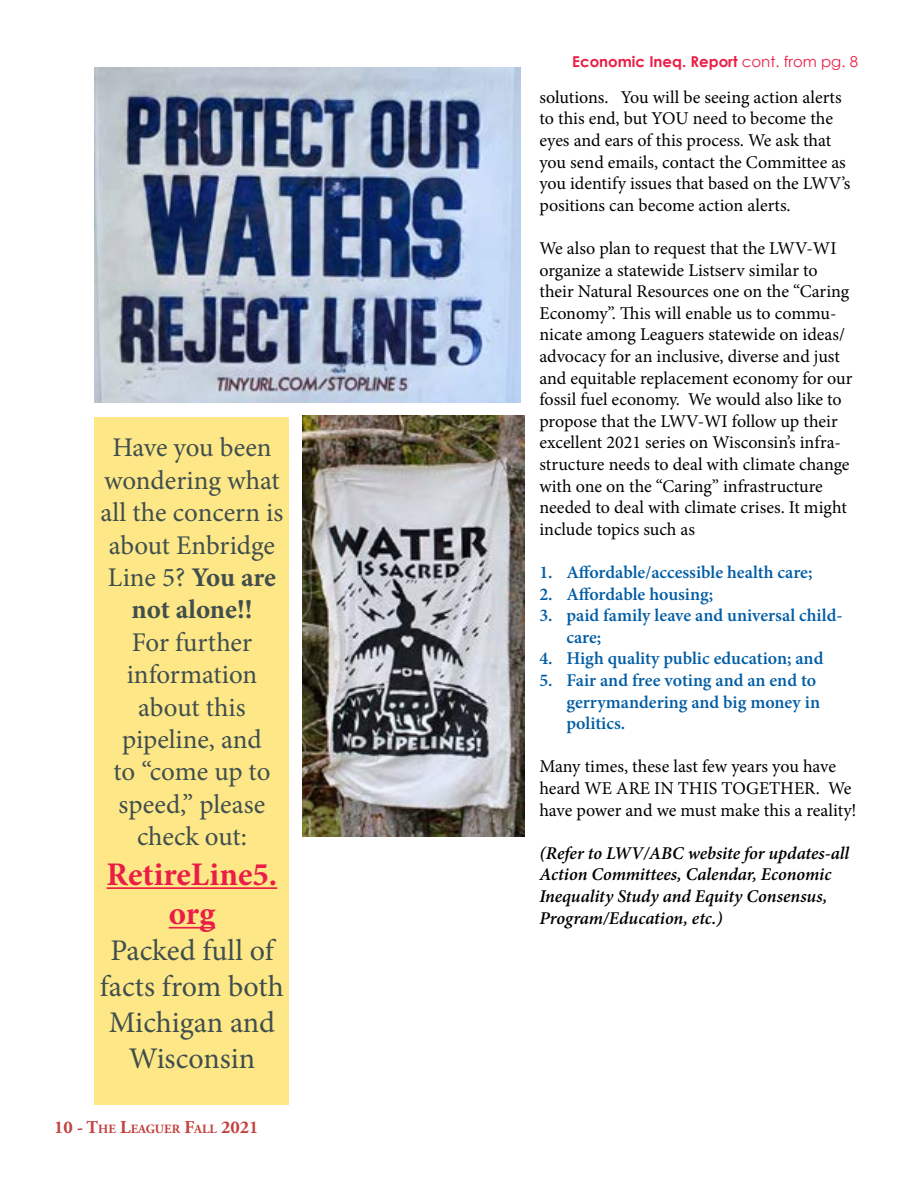
<style>
.page{position:relative;width:918px;height:1188px;background:#fff}
.page>*{position:absolute;margin:0;border:0;box-sizing:border-box;transform-origin:0 0}
.t1{font:700 33px/39.6px "Minion Pro";color:#eb1d47;text-align:center}
.t2{font:30px/36px "Minion Pro";color:#404e4d;text-align:center}
.t3{font:27px/32.4px "Minion Pro";color:#404e4d;text-align:center}
.t4{font:18px/21.6px "Minion Pro";color:#000}
.t5{font:600 18px/21.6px "Minion Pro";letter-spacing:-.005em;color:#005da5}
.t6{font:italic 600 18px/21.6px "Minion Pro";letter-spacing:-.005em;color:#000}
.t7{font:700 15px "Century Gothic";color:#eb1d47}
.t8{font:700 12.6px "Adobe Garamond Pro";color:#c3423f}
.s1{font-weight:700}
.s2{font-size:18px}
.s3{font-weight:400}
</style>
<div class="page">
<img style="left:94px;top:68px;width:426px;height:335px">
<img style="left:303px;top:416px;width:221px;height:420px">
<div style="left:94px;top:417px;width:195px;height:688px;background:#fde787"></div>
<hr style="left:107px;top:887px;width:170px;height:2px;background:#eb1d47">
<hr style="left:169px;top:927px;width:46px;height:2px;background:#eb1d47">
<h3 class="t3" style="left:101px;top:432px;width:184px">Have you been wondering what all the concern is about Enbridge<br>Line 5? <span class="s1">You are not alone!!</span></h3>
<h3 class="t3" style="left:113px;top:626px;width:159px">For further information about this pipeline, and to “come up to speed,” please check out:</h3>
<h1 class="t1" style="left:107px;top:854px;width:172px">RetireLine5. org</h1>
<h2 class="t2" style="left:100px;top:933px;width:185px">Packed full of facts from both<br>Michigan and<br>Wisconsin</h2>
<p class="t8" style="left:54px;top:1121px;width:206px"><span class="s2">10 - T</span>HE <span class="s2">L</span>EAGUER <span class="s2">F</span>ALL <span class="s2">2021</span></p>
<p class="t7" style="left:572px;top:51px;width:287px">Economic Ineq. Report <span class="s3">cont. from pg. 8</span></p>
<p class="t4" style="left:539px;top:86px;width:312px">solutions. You will be seeing action alerts to this end, but YOU need to become the eyes and ears of this process. We ask that you send emails, contact the Committee as you identify issues that based on the LWV’s positions can become action alerts.</p>
<p class="t4" style="left:539px;top:237px;width:315px">We also plan to request that the LWV-WI organize a statewide Listserv similar to their Natural Resources one on the “Caring Economy”. This will enable us to commu&shy;nicate among Leaguers statewide on ideas/ advocacy for an inclusive, diverse and just and equitable replacement economy for our fossil fuel economy. We would also like to propose that the LWV-WI follow up their excellent 2021 series on Wisconsin’s infra&shy;structure needs to deal with climate change with one on the “Caring” infrastructure needed to deal with climate crises. It might include topics such as</p>
<p class="t5" style="left:539px;top:561px;width:275px">1. Affordable/accessible health care;</p>
<p class="t5" style="left:539px;top:583px;width:175px">2. Affordable housing;</p>
<p class="t5" style="left:566px;top:604px;width:278px;text-indent:-27px">3. paid family leave and universal child&shy;care;</p>
<p class="t5" style="left:539px;top:648px;width:285px">4. High quality public education; and</p>
<p class="t5" style="left:566px;top:669px;width:255px;text-indent:-27px">5. Fair and free voting and an end to gerrymandering and big money in politics.</p>
<p class="t4" style="left:539px;top:756px;width:319px">Many times, these last few years you have heard WE ARE IN THIS TOGETHER. We have power and we must make this a reality!</p>
<p class="t6" style="left:539px;top:842px;width:311px">(Refer to LWV/ABC website for updates-all Action Committees, Calendar, Economic Inequality Study and Equity Consensus, Program/Education, etc.)</p>
</div>
